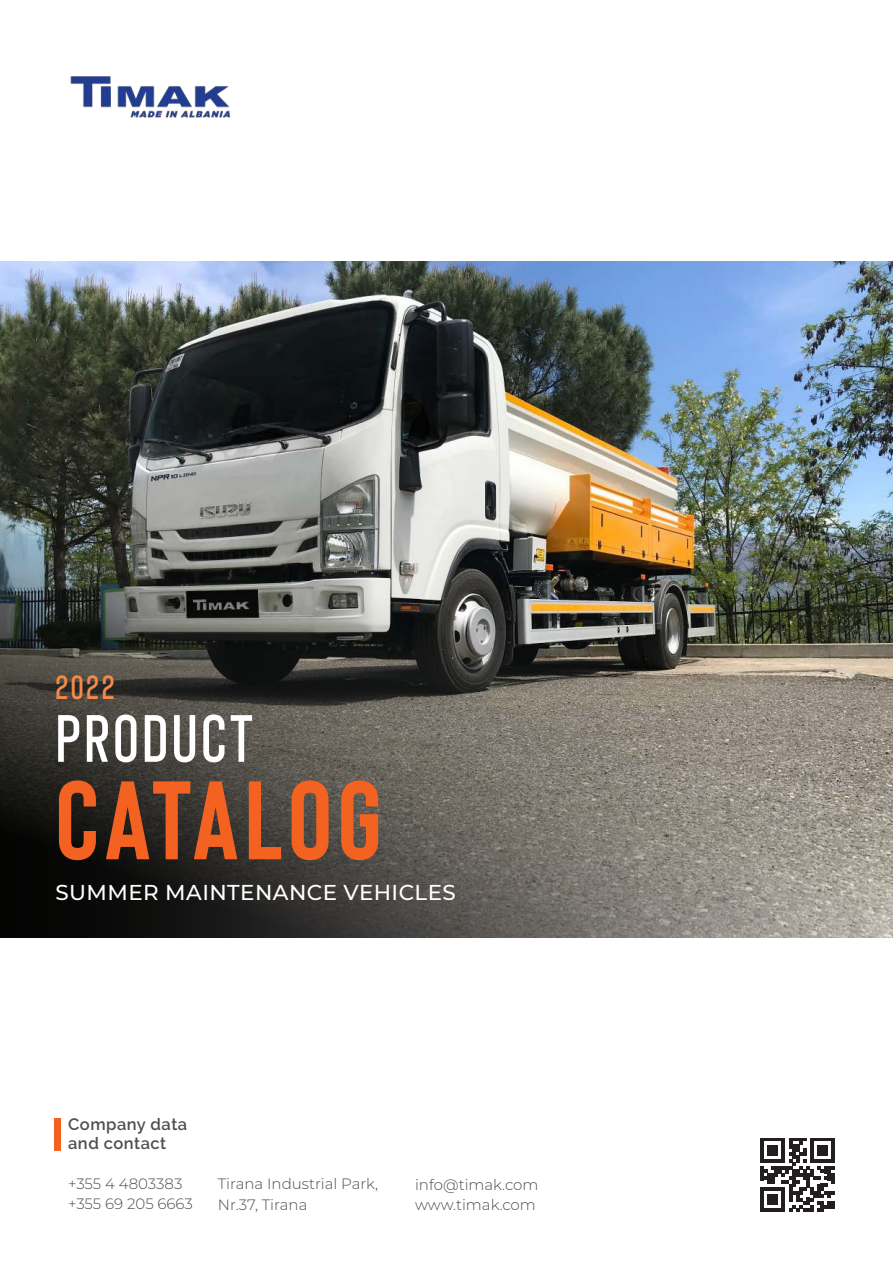
<style>
.page{position:relative;width:893px;height:1263px;background:#fff}
.page>*{position:absolute;margin:0;border:0;box-sizing:border-box;transform-origin:0 0}
.t1{font:700 111.3px "Bison";letter-spacing:.05em;color:#f36221}
.t2{font:600 66.75px "Bison";letter-spacing:.05em;color:#fff}
.t3{font:600 33.45px "Bison";color:#f68a48}
.t4{font:500 21.45px "Montserrat";letter-spacing:.02em;color:#fff}
.t5{font:600 16.5px/19.8px "Raleway";letter-spacing:.03em;color:#4d4e4e}
.t6{font:300 15px/20px "Montserrat";color:#4d4c4c}
</style>
<div class="page">
<img style="left:0;top:261px;width:893px;height:42px">
<img style="left:0;top:303px;width:893px;height:635px">
<img style="left:70px;top:76px;width:161px;height:42px">
<div style="left:54px;top:1118px;width:7px;height:33px;background:#f36221"></div>
<svg style="left:760px;top:1138px;width:75px;height:74px"></svg>
<h3 class="t3" style="left:56px;top:670px;width:61px">2022</h3>
<h2 class="t2" style="left:56px;top:704px;width:199px">PRODUCT</h2>
<h1 class="t1" style="left:56px;top:750px;width:328px">CATALOG</h1>
<h3 class="t4" style="left:56px;top:877px;width:402px">SUMMER MAINTENANCE VEHICLES</h3>
<p class="t5" style="left:68px;top:1114px;width:121px">Company data and contact</p>
<p class="t6" style="left:68px;top:1173px;width:126px">+355 4 4803383 +355 69 205 6663</p>
<p class="t6" style="left:415px;top:1174px;width:125px">info@timak.com www.timak.com</p>
<p class="t6" style="left:218px;top:1173px;width:162px;line-height:21px">Tirana Industrial Park,<br>Nr.37, Tirana</p>
</div>
